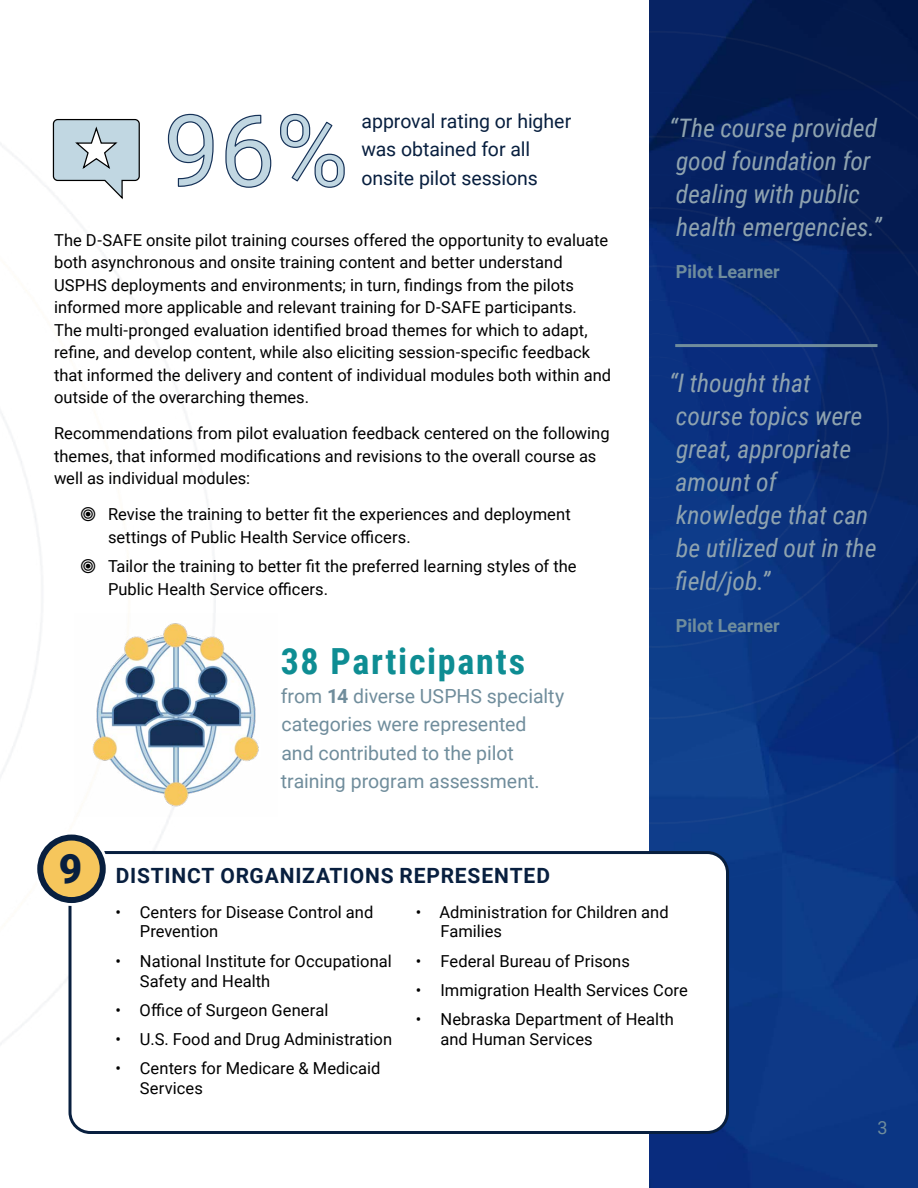
<style>
.page{position:relative;width:918px;height:1188px;background:#fff}
.page>*{position:absolute;margin:0;border:0;box-sizing:border-box;transform-origin:0 0}
.t1{font:700 36px "Roboto Condensed";letter-spacing:.045em;color:#0e8d93}
.t2{font:italic 25.5px/33px "Roboto Condensed";color:#8fa3af}
.t3{font:700 21px "Roboto";letter-spacing:.04em;color:#081f3f}
.t4{font:19.95px/23.9px "Roboto";color:#153157}
.t5{font:19.5px/28.5px "Roboto";color:#708d9c}
.t6{font:19.5px/28.5px "Roboto";letter-spacing:-.005em;color:#081f3f}
.t7{font:700 18px "Roboto";color:#708d9c}
.t8{font:18px "Roboto";color:#708d9c}
.t9{font:16.5px/22.5px "Roboto";color:#000}
.s1{font-weight:700}
.s2{font-weight:900;font-size:40.5px}
</style>
<div class="page">
<img style="left:649px;top:883px;width:269px;height:305px">
<img style="left:173px;top:0;width:745px;height:883px">
<img style="left:92px;top:614px;width:186px;height:203px">
<div style="left:70px;top:853px;width:657px;height:280px;background:#fff;border-radius:20px"></div>
<div style="left:69px;top:851px;width:660px;height:283px;border:3px solid #081f3f;border-radius:20px"></div>
<div style="left:34px;top:832px;width:75px;height:74px;border:10px solid #fff;border-radius:50%"></div>
<div style="left:40px;top:838px;width:63px;height:62px;background:#f6c65c;border-radius:50%"></div>
<div style="left:37px;top:835px;width:69px;height:68px;border:6px solid #081f3f;border-radius:50%"></div>
<svg style="left:52px;top:118px;width:88px;height:82px"></svg>
<svg style="left:167px;top:113px;width:178px;height:75px"></svg>
<hr style="left:675px;top:344px;width:203px;height:3px;background:#708d9c">
<div style="left:362px;top:114px;width:269px;height:71px;background:#fff"></div>
<p class="t6" style="left:362px;top:106px;width:211px">approval rating or higher was obtained for all onsite pilot sessions</p>
<p class="t4" style="left:357px;top:113px;width:258px">approval rating or higher was obtained for all onsite pilot sessions</p>
<h2 class="t2" style="left:669px;top:110px;width:214px">“The course provided good foundation for dealing with public health emergencies.”</h2>
<p class="t7" style="left:676px;top:259px;width:105px">Pilot Learner</p>
<p class="t9" style="left:54px;top:228px;width:559px">The D-SAFE onsite pilot training courses offered the opportunity to evaluate both asynchronous and onsite training content and better understand USPHS deployments and environments; in turn, findings from the pilots informed more applicable and relevant training for D-SAFE participants.<br>The multi-pronged evaluation identified broad themes for which to adapt, refine, and develop content, while also eliciting session-specific feedback that informed the delivery and content of individual modules both within and outside of the overarching themes.</p>
<p class="t9" style="left:54px;top:422px;width:557px">Recommendations from pilot evaluation feedback centered on the following themes, that informed modifications and revisions to the overall course as well as individual modules:</p>
<p class="t9" style="left:108px;top:503px;width:464px">Revise the training to better fit the experiences and deployment settings of Public Health Service officers.</p>
<p class="t9" style="left:108px;top:554px;width:470px">Tailor the training to better fit the preferred learning styles of the<br>Public Health Service officers.</p>
<h2 class="t2" style="left:669px;top:365px;width:209px">“I thought that course topics were great, appropriate amount of knowledge that can be utilized out in the field/job.”</h2>
<p class="t7" style="left:676px;top:613px;width:105px">Pilot Learner</p>
<h1 class="t1" style="left:281px;top:636px;width:246px">38 Participants</h1>
<p class="t5" style="left:281px;top:681px;width:285px">from <span class="s1">14</span> diverse USPHS specialty categories were represented<br>and contributed to the pilot training program assessment.</p>
<p class="t3" style="left:59px;top:861px;width:493px"><span class="s2">9</span> DISTINCT ORGANIZATIONS REPRESENTED</p>
<p class="t9" style="left:140px;top:901px;width:235px;line-height:19.8px;text-indent:-25px">• Centers for Disease Control and<br>Prevention</p>
<p class="t9" style="left:140px;top:950px;width:253px;line-height:19.8px;text-indent:-24px">• National Institute for Occupational<br>Safety and Health</p>
<p class="t9" style="left:115px;top:998px;width:215px">• Office of Surgeon General</p>
<p class="t9" style="left:115px;top:1027px;width:278px">• U.S. Food and Drug Administration</p>
<p class="t9" style="left:140px;top:1058px;width:242px;line-height:19.8px;text-indent:-24px">• Centers for Medicare &amp; Medicaid<br>Services</p>
<p class="t9" style="left:440px;top:901px;width:230px;line-height:19.8px;text-indent:-25px">• Administration for Children and<br>Families</p>
<p class="t9" style="left:416px;top:949px;width:215px">• Federal Bureau of Prisons</p>
<p class="t9" style="left:416px;top:978px;width:273px">• Immigration Health Services Core</p>
<p class="t9" style="left:440px;top:1009px;width:235px;line-height:19.8px;text-indent:-24px">• Nebraska Department of Health and Human Services</p>
<p class="t8" style="left:878px;top:1115px;width:12px">3</p>
</div>
